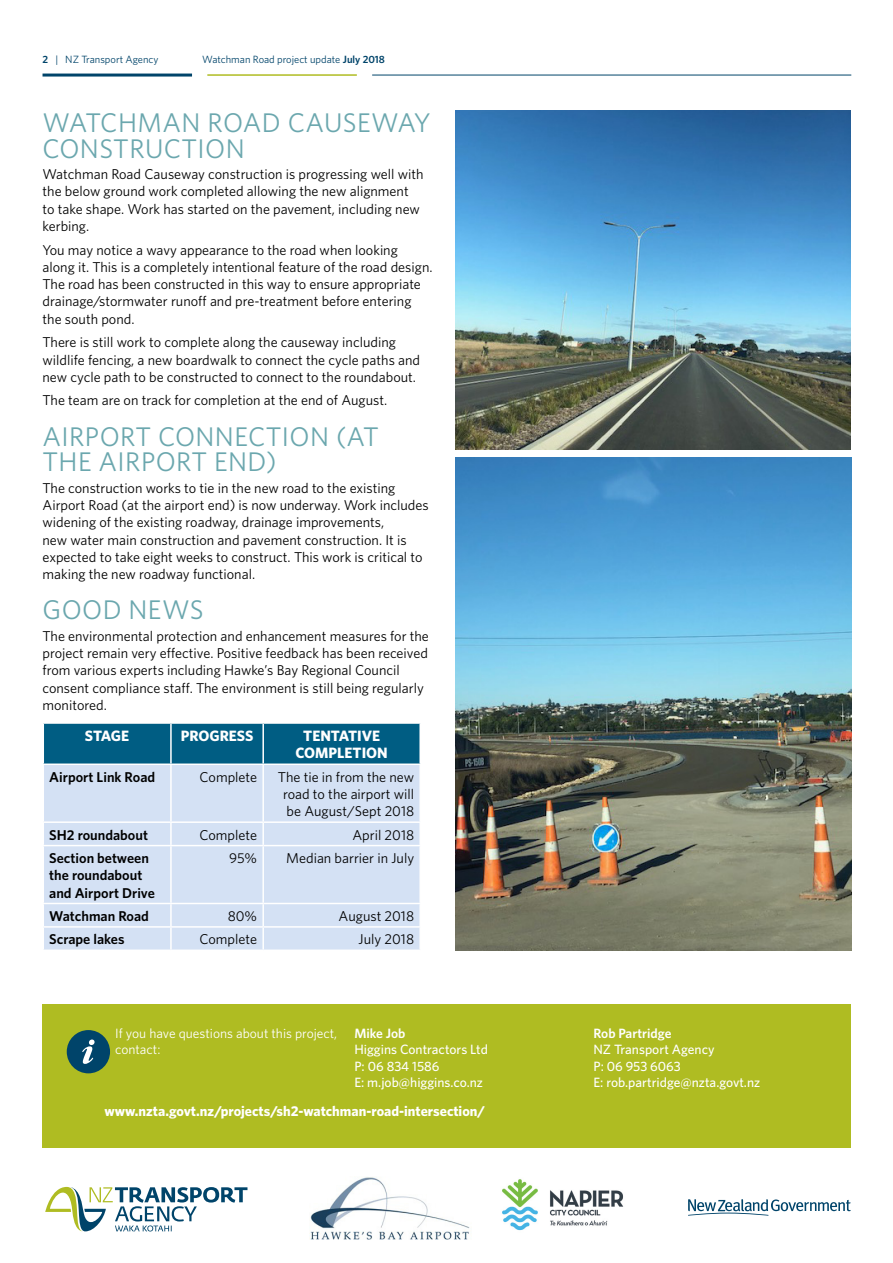
<style>
.page{position:relative;width:893px;height:1263px;background:#fff}
.page>*{position:absolute;margin:0;border:0;box-sizing:border-box;transform-origin:0 0}
.t1{font:27px/25.5px "Whitney";letter-spacing:.015em;color:#6ba7ae}
.t2{font:700 15px/17.2px "Whitney";color:#fff;text-align:center}
.t3{font:14.25px/17.2px "Whitney";color:#000}
.t4{font:600 14.25px/17.2px "Whitney";color:#000}
.t5{font:700 14.25px "Whitney";color:#fff}
.t6{font:500 13.5px/16.5px "Whitney";color:#fff}
.t7{font:13.5px/16.5px "Whitney";color:#fff}
.t8{font:600 13.5px "Whitney";color:#fff}
.t9{font:10.5px "Whitney";color:#00446a}
.s1{font-weight:600}
</style>
<div class="page">
<hr style="left:43px;top:74px;width:149px;height:3px;background:#00446a">
<hr style="left:372px;top:75px;width:479px;height:1px;background:#00446a">
<hr style="left:207px;top:74px;width:150px;height:2px;background:#afbc22">
<img style="left:309px;top:1177px;width:161px;height:63px">
<img style="left:502px;top:1179px;width:122px;height:52px">
<svg style="left:688px;top:1199px;width:163px;height:17px"></svg>
<svg style="left:45px;top:1186px;width:202px;height:46px"></svg>
<div style="left:43px;top:1003px;width:808px;height:144px;background:#afbc22"></div>
<div style="left:67px;top:1030px;width:43px;height:43px;background:#00446a;border-radius:50%"></div>
<svg style="left:82px;top:1039px;width:13px;height:25px"></svg>
<div style="left:44px;top:724px;width:375px;height:39px;background:#005d83"></div>
<div style="left:44px;top:765px;width:375px;height:184px;background:#d4e1f4"></div>
<hr style="left:170px;top:724px;width:2px;height:39px;background:#fff">
<hr style="left:262px;top:724px;width:2px;height:39px;background:#fff">
<hr style="left:170px;top:765px;width:2px;height:56px;background:#fff">
<hr style="left:262px;top:765px;width:2px;height:56px;background:#fff">
<hr style="left:43px;top:821px;width:128px;height:2px;background:#fff">
<hr style="left:171px;top:821px;width:92px;height:2px;background:#fff">
<hr style="left:170px;top:823px;width:2px;height:22px;background:#fff">
<hr style="left:263px;top:821px;width:158px;height:2px;background:#fff">
<hr style="left:262px;top:823px;width:2px;height:22px;background:#fff">
<hr style="left:43px;top:845px;width:128px;height:1px;background:#fff">
<hr style="left:171px;top:845px;width:92px;height:1px;background:#fff">
<hr style="left:170px;top:846px;width:2px;height:57px;background:#fff">
<hr style="left:263px;top:845px;width:158px;height:1px;background:#fff">
<hr style="left:262px;top:846px;width:2px;height:57px;background:#fff">
<hr style="left:43px;top:903px;width:128px;height:1px;background:#fff">
<hr style="left:171px;top:903px;width:92px;height:1px;background:#fff">
<hr style="left:170px;top:904px;width:2px;height:22px;background:#fff">
<hr style="left:263px;top:903px;width:158px;height:1px;background:#fff">
<hr style="left:262px;top:904px;width:2px;height:22px;background:#fff">
<hr style="left:43px;top:926px;width:128px;height:2px;background:#fff">
<hr style="left:171px;top:926px;width:92px;height:2px;background:#fff">
<hr style="left:170px;top:928px;width:2px;height:21px;background:#fff">
<hr style="left:263px;top:926px;width:158px;height:2px;background:#fff">
<hr style="left:262px;top:928px;width:2px;height:21px;background:#fff">
<img style="left:455px;top:111px;width:395px;height:338px">
<img style="left:455px;top:457px;width:396px;height:494px">
<p class="t9" style="left:43px;top:52px;width:118px"><span class="s1">2</span> | NZ Transport Agency</p>
<p class="t9" style="left:202px;top:52px;width:184px">Watchman Road project update <span class="s1">July 2018</span></p>
<h1 class="t1" style="left:43px;top:109px;width:390px">WATCHMAN ROAD CAUSEWAY<br>CONSTRUCTION</h1>
<p class="t3" style="left:43px;top:165px;width:383px">Watchman Road Causeway construction is progressing well with the below ground work completed allowing the new alignment to take shape. Work has started on the pavement, including new kerbing.</p>
<p class="t3" style="left:43px;top:241px;width:392px">You may notice a wavy appearance to the road when looking along it. This is a completely intentional feature of the road design.<br>The road has been constructed in this way to ensure appropriate drainage/stormwater runoff and pre-treatment before entering the south pond.</p>
<p class="t3" style="left:43px;top:333px;width:379px">There is still work to complete along the causeway including wildlife fencing, a new boardwalk to connect the cycle paths and new cycle path to be constructed to connect to the roundabout.</p>
<p class="t3" style="left:43px;top:391px;width:346px">The team are on track for completion at the end of August.</p>
<h1 class="t1" style="left:43px;top:423px;width:338px">AIRPORT CONNECTION (AT<br>THE AIRPORT END)</h1>
<p class="t3" style="left:43px;top:479px;width:388px">The construction works to tie in the new road to the existing Airport Road (at the airport end) is now underway. Work includes widening of the existing roadway, drainage improvements,<br>new water main construction and pavement construction. It is expected to take eight weeks to construct. This work is critical to making the new roadway functional.</p>
<h1 class="t1" style="left:43px;top:597px;width:163px">GOOD NEWS</h1>
<p class="t3" style="left:43px;top:627px;width:388px">The environmental protection and enhancement measures for the project remain very effective. Positive feedback has been received from various experts including Hawke’s Bay Regional Council consent compliance staff. The environment is still being regularly monitored.</p>
<p class="t2" style="left:85px;top:727px;width:46px">STAGE</p>
<p class="t2" style="left:181px;top:727px;width:74px">PROGRESS</p>
<p class="t2" style="left:296px;top:727px;width:94px">TENTATIVE<br>COMPLETION</p>
<p class="t4" style="left:49px;top:768px;width:107px">Airport Link Road</p>
<p class="t3" style="left:200px;top:768px;width:59px">Complete</p>
<p class="t3" style="left:283px;top:768px;width:133px;text-align:justify;text-indent:-5px">The tie in from the new road to the airport will be August/Sept 2018</p>
<p class="t4" style="left:49px;top:826px;width:100px">SH2 roundabout</p>
<p class="t3" style="left:200px;top:826px;width:59px">Complete</p>
<p class="t3" style="left:352px;top:826px;width:63px">April 2018</p>
<p class="t4" style="left:49px;top:849px;width:107px">Section between the roundabout and Airport Drive</p>
<p class="t3" style="left:229px;top:849px;width:30px">95%</p>
<p class="t3" style="left:286px;top:849px;width:129px">Median barrier in July</p>
<p class="t4" style="left:49px;top:907px;width:101px">Watchman Road</p>
<p class="t3" style="left:228px;top:907px;width:31px">80%</p>
<p class="t3" style="left:339px;top:907px;width:77px">August 2018</p>
<p class="t4" style="left:49px;top:930px;width:77px">Scrape lakes</p>
<p class="t3" style="left:200px;top:930px;width:59px">Complete</p>
<p class="t3" style="left:359px;top:930px;width:57px">July 2018</p>
<p class="t7" style="left:115px;top:1024px;width:224px">If you have questions about this project, contact:</p>
<p class="t8" style="left:354px;top:1024px;width:53px">Mike Job</p>
<p class="t6" style="left:354px;top:1041px;width:135px">Higgins Contractors Ltd<br>P: 06 834 1586<br>E: m.job@higgins.co.nz</p>
<p class="t5" style="left:104px;top:1101px;width:382px">www.nzta.govt.nz/projects/sh2-watchman-road-intersection/</p>
<p class="t8" style="left:593px;top:1024px;width:80px">Rob Partridge</p>
<p class="t6" style="left:593px;top:1041px;width:168px">NZ Transport Agency<br>P: 06 953 6063<br>E: rob.partridge@nzta.govt.nz</p>
</div>
